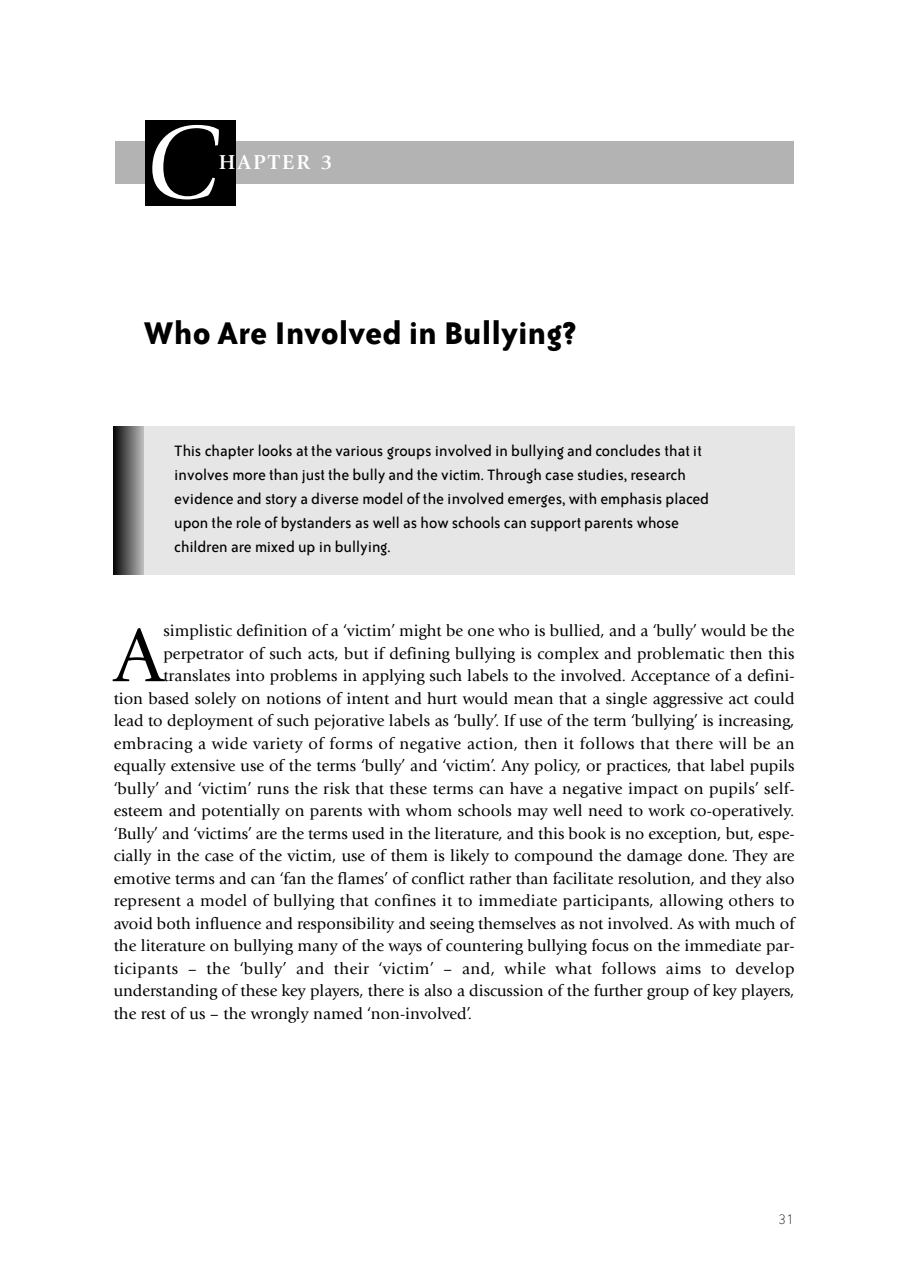
<style>
.page{position:relative;width:906px;height:1269px;background:#fff}
.page>*{position:absolute;margin:0;border:0;box-sizing:border-box;transform-origin:0 0}
.t1{font:italic 108px "Giovanni";color:#fff}
.t2{font:78.9px "Giovanni";color:#000}
.t3{font:700 36px "Bailey Sans ITC";color:#000}
.t4{font:700 21px "Giovanni";letter-spacing:.11em;color:#fff}
.t5{font:17.25px/24px "Bailey Sans ITC";color:#000}
.t6{font:16.5px "Giovanni";color:#000}
.t7{font:16.5px "Giovanni";letter-spacing:.025em;color:#000}
.t8{font:16.5px "Giovanni";letter-spacing:.03em;color:#000}
.t9{font:15px "Geometric 231 BT Light C";color:#000}
</style>
<div class="page">
<svg style="left:113px;top:120px;width:682px;height:455px"></svg>
<p class="t1" style="left:146px;top:120px;width:74px">C</p>
<p class="t4" style="left:219px;top:154px;width:115px">HAPTER 3</p>
<p class="t3" style="left:143px;top:319px;width:435px">Who Are Involved in Bullying?</p>
<p class="t5" style="left:174px;top:440px;width:536px">This chapter looks at the various groups involved in bullying and concludes that it involves more than just the bully and the victim. Through case studies, research evidence and story a diverse model of the involved emerges, with emphasis placed upon the role of bystanders as well as how schools can support parents whose children are mixed up in bullying.</p>
<p class="t2" style="left:114px;top:624px;width:51px">A</p>
<p class="t6" style="left:163px;top:624px;width:632px">simplistic definition of a ‘victim’ might be one who is bullied, and a ‘bully’ would be the</p>
<p class="t6" style="left:163px;top:647px;width:632px">perpetrator of such acts, but if defining bullying is complex and problematic then this</p>
<p class="t6" style="left:163px;top:669px;width:632px">translates into problems in applying such labels to the involved. Acceptance of a defini-</p>
<p class="t6" style="left:114px;top:692px;width:682px">tion based solely on notions of intent and hurt would mean that a single aggressive act could</p>
<p class="t6" style="left:114px;top:714px;width:682px">lead to deployment of such pejorative labels as ‘bully’. If use of the term ‘bullying’ is increasing,</p>
<p class="t7" style="left:114px;top:737px;width:682px">embracing a wide variety of forms of negative action, then it follows that there will be an</p>
<p class="t6" style="left:114px;top:759px;width:682px">equally extensive use of the terms ‘bully’ and ‘victim’. Any policy, or practices, that label pupils</p>
<p class="t6" style="left:114px;top:782px;width:682px">‘bully’ and ‘victim’ runs the risk that these terms can have a negative impact on pupils’ self-</p>
<p class="t6" style="left:114px;top:804px;width:682px">esteem and potentially on parents with whom schools may well need to work co-operatively.</p>
<p class="t6" style="left:114px;top:827px;width:682px">‘Bully’ and ‘victims’ are the terms used in the literature, and this book is no exception, but, espe-</p>
<p class="t6" style="left:114px;top:849px;width:682px">cially in the case of the victim, use of them is likely to compound the damage done. They are</p>
<p class="t6" style="left:114px;top:872px;width:682px">emotive terms and can ‘fan the flames’ of conflict rather than facilitate resolution, and they also</p>
<p class="t6" style="left:114px;top:894px;width:682px">represent a model of bullying that confines it to immediate participants, allowing others to</p>
<p class="t6" style="left:114px;top:917px;width:682px">avoid both influence and responsibility and seeing themselves as not involved. As with much of</p>
<p class="t6" style="left:114px;top:939px;width:682px">the literature on bullying many of the ways of countering bullying focus on the immediate par-</p>
<p class="t8" style="left:114px;top:962px;width:682px">ticipants – the ‘bully’ and their ‘victim’ – and, while what follows aims to develop</p>
<p class="t6" style="left:114px;top:984px;width:682px">understanding of these key players, there is also a discussion of the further group of key players,</p>
<p class="t6" style="left:114px;top:1007px;width:360px">the rest of us – the wrongly named ‘non-involved’.</p>
<p class="t9" style="left:777px;top:1213px;width:18px">31</p>
</div>
